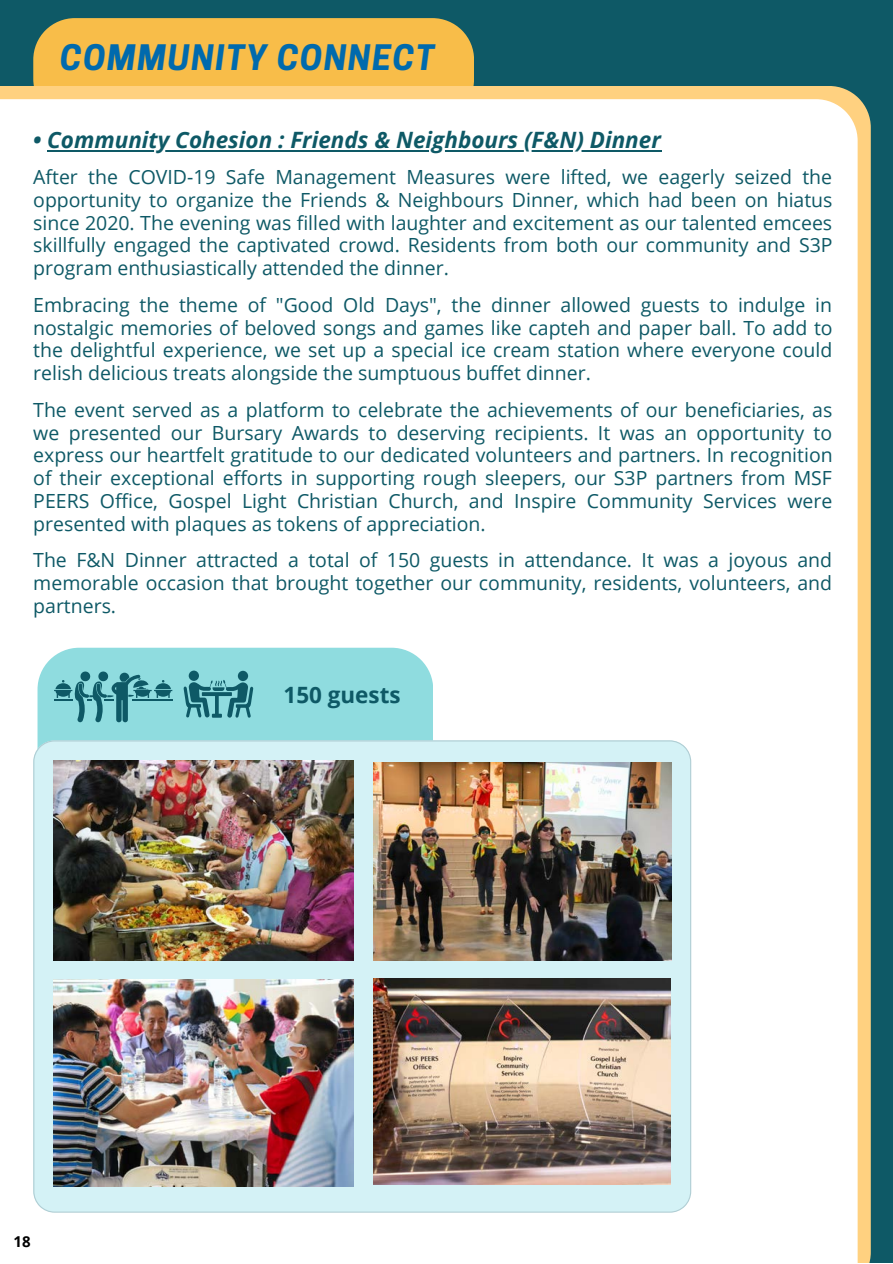
<style>
.page{position:relative;width:893px;height:1264px;background:#fff}
.page>*{position:absolute;margin:0;border:0;box-sizing:border-box;transform-origin:0 0}
.t1{font:italic 700 33px "Cooper Hewitt";letter-spacing:.05em;color:#006aad}
.t2{font:italic 700 22.5px "Open Sans";color:#0e5966}
.t3{font:700 22.5px "Open Sans";color:#0e5966}
.t4{font:19.5px/22.8px "Open Sans";color:#0e5966;text-align:justify}
.t5{font:700 15px "Open Sans";color:#000}
</style>
<div class="page">
<div style="left:0;top:0;width:892px;height:1262px;background:#0e5966"></div>
<div style="left:33px;top:18px;width:440px;height:68px;background:#f8bd49"></div>
<div style="left:0;top:86px;width:870px;height:1176px;background:#ffd180"></div>
<div style="left:0;top:99px;width:857px;height:1163px;background:#fff"></div>
<div style="left:38px;top:647px;width:395px;height:93px;background:#8fdcdf"></div>
<svg style="left:33px;top:740px;width:658px;height:472px;background:#d1edf1"></svg>
<img style="left:53px;top:760px;width:301px;height:200px">
<img style="left:373px;top:762px;width:298px;height:198px">
<img style="left:373px;top:978px;width:297px;height:206px">
<img style="left:53px;top:979px;width:301px;height:207px">
<svg style="left:54px;top:670px;width:118px;height:52px"></svg>
<div style="left:189px;top:670px;width:10px;height:11px;background:#0e5966;border-radius:50%"></div>
<div style="left:238px;top:670px;width:10px;height:11px;background:#0e5966;border-radius:50%"></div>
<svg style="left:183px;top:679px;width:70px;height:38px"></svg>
<hr style="left:47px;top:150px;width:614px;height:2px;background:#0e5966">
<p class="t1" style="left:60px;top:45px;width:375px">COMMUNITY CONNECT</p>
<p class="t2" style="left:33px;top:124px;width:629px">• Community Cohesion : Friends &amp; Neighbours (F&amp;N) Dinner</p>
<p class="t4" style="left:33px;top:165px;width:800px">After the COVID-19 Safe Management Measures were lifted, we eagerly seized the opportunity to organize the Friends &amp; Neighbours Dinner, which had been on hiatus since 2020. The evening was filled with laughter and excitement as our talented emcees skillfully engaged the captivated crowd. Residents from both our community and S3P program enthusiastically attended the dinner.</p>
<p class="t4" style="left:33px;top:293px;width:800px">Embracing the theme of "Good Old Days", the dinner allowed guests to indulge in nostalgic memories of beloved songs and games like capteh and paper ball. To add to the delightful experience, we set up a special ice cream station where everyone could relish delicious treats alongside the sumptuous buffet dinner.</p>
<p class="t4" style="left:33px;top:398px;width:800px">The event served as a platform to celebrate the achievements of our beneficiaries, as we presented our Bursary Awards to deserving recipients. It was an opportunity to express our heartfelt gratitude to our dedicated volunteers and partners. In recognition of their exceptional efforts in supporting rough sleepers, our S3P partners from MSF PEERS Office, Gospel Light Christian Church, and Inspire Community Services were presented with plaques as tokens of appreciation.</p>
<p class="t4" style="left:33px;top:548px;width:800px">The F&amp;N Dinner attracted a total of 150 guests in attendance. It was a joyous and memorable occasion that brought together our community, residents, volunteers, and partners.</p>
<p class="t5" style="left:14px;top:1230px;width:19px">18</p>
<p class="t3" style="left:283px;top:678px;width:119px">150 guests</p>
</div>
